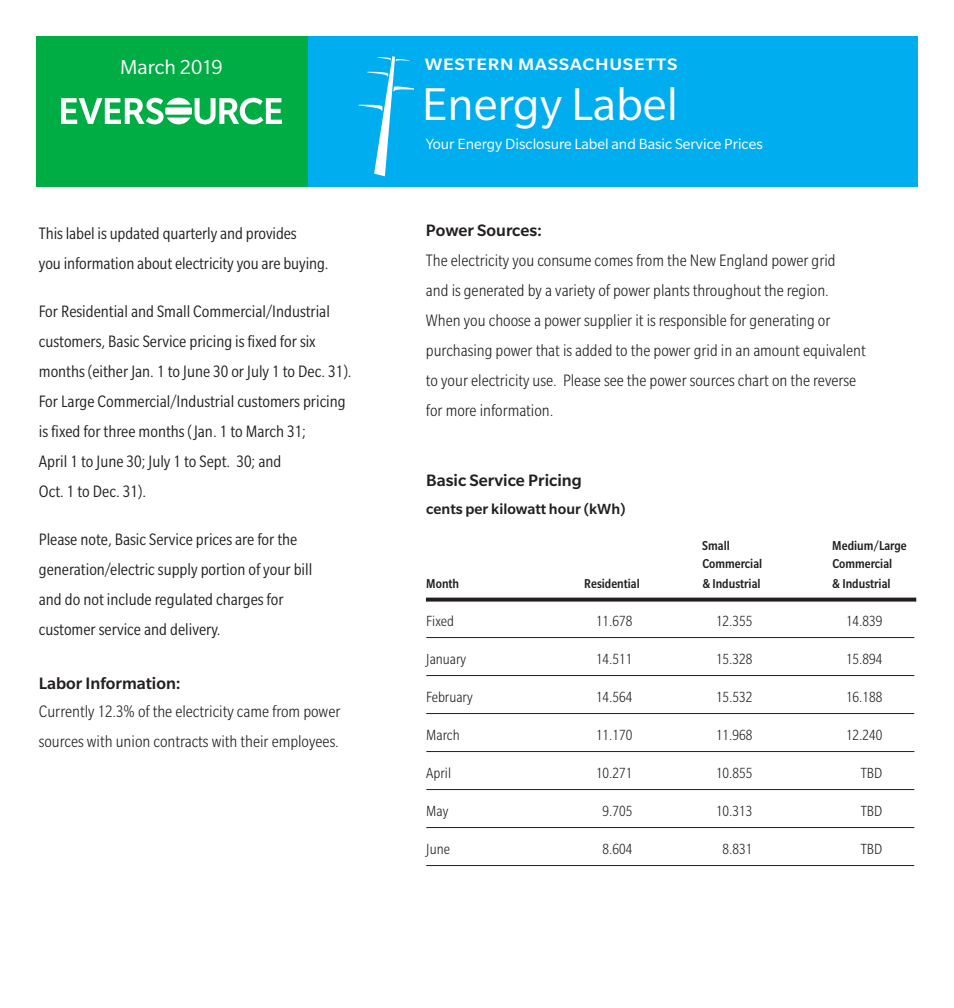
<style>
.page{position:relative;width:954px;height:1008px;background:#fff}
.page>*{position:absolute;margin:0;border:0;box-sizing:border-box;transform-origin:0 0}
.t1{font:50px "Slate Pro";color:#fff}
.t2{font:22px "Slate Pro";color:#fff}
.Body_Copy_Energy_Lab{font:condensed 18px/30px "Slate Pro";color:#231f20}
.Body_Copy_Energy_Lab-2{font:300 condensed 18px/30px "Slate Pro";color:#231f20}
.Header_Body_Copy{font:500 18px "Slate Pro";color:#231f20}
.t3{font:500 18px "Slate Pro";letter-spacing:.04em;color:#fff;scale:1.11 1}
.Body_Copy_Energy_Lab-3{font:300 condensed 16px "Slate Pro";color:#231f20}
.t4{font:16px "Slate Pro";color:#fff}
.Header_Body_Copy-2{font:500 16px "Slate Pro";color:#231f20}
.Body_Copy_Energy_Lab-4{font:500 condensed 14px "Slate Pro";color:#231f20}
</style>
<div class="page">
<div style="left:307px;top:36px;width:611px;height:150px;background:#00aeef"></div>
<div style="left:36px;top:36px;width:271px;height:150px;background:#00ad44"></div>
<svg style="left:61px;top:98px;width:221px;height:26px"></svg>
<svg style="left:359px;top:56px;width:55px;height:120px"></svg>
<hr style="left:426px;top:637px;width:488px;height:1px;background:#231f20">
<hr style="left:426px;top:675px;width:488px;height:1px;background:#231f20">
<hr style="left:426px;top:713px;width:488px;height:1px;background:#231f20">
<hr style="left:426px;top:751px;width:488px;height:1px;background:#231f20">
<hr style="left:426px;top:789px;width:488px;height:1px;background:#231f20">
<hr style="left:426px;top:827px;width:488px;height:1px;background:#231f20">
<hr style="left:426px;top:865px;width:488px;height:1px;background:#231f20">
<svg style="left:426px;top:598px;width:490px;height:4px;background:#393536"></svg>
<p class="t2" style="left:120px;top:56px;width:104px">March 2019</p>
<p class="t3" style="left:425px;top:54px;width:229px">WESTERN MASSACHUSETTS</p>
<p class="Body_Copy_Energy_Lab" style="left:39px;top:219px;width:291px">This label is updated quarterly and provides<br>you information about electricity you are buying.</p>
<p class="Body_Copy_Energy_Lab" style="left:39px;top:297px;width:314px">For Residential and Small Commercial/Industrial customers, Basic Service pricing is fixed for six months (either Jan. 1 to June 30 or July 1 to Dec. 31).<br>For Large Commercial/Industrial customers pricing is fixed for three months (Jan. 1 to March 31;<br>April 1 to June 30; July 1 to Sept. 30; and<br>Oct. 1 to Dec. 31).</p>
<p class="Body_Copy_Energy_Lab" style="left:39px;top:525px;width:275px">Please note, Basic Service prices are for the generation/electric supply portion of your bill and do not include regulated charges for customer service and delivery.</p>
<p class="Header_Body_Copy" style="left:39px;top:673px;width:144px">Labor Information:</p>
<p class="Body_Copy_Energy_Lab-2" style="left:39px;top:696px;width:303px">Currently 12.3% of the electricity came from power sources with union contracts with their employees.</p>
<p class="t1" style="left:422px;top:78px;width:258px">Energy Label</p>
<p class="t4" style="left:426px;top:136px;width:338px">Your Energy Disclosure Label and Basic Service Prices</p>
<p class="Header_Body_Copy" style="left:426px;top:221px;width:118px">Power Sources:</p>
<p class="Body_Copy_Energy_Lab-2" style="left:426px;top:246px;width:441px">The electricity you consume comes from the New England power grid<br>and is generated by a variety of power plants throughout the region.<br>When you choose a power supplier it is responsible for generating or purchasing power that is added to the power grid in an amount equivalent to your electricity use. Please see the power sources chart on the reverse for more information.</p>
<p class="Header_Body_Copy" style="left:426px;top:470px;width:157px">Basic Service Pricing</p>
<p class="Header_Body_Copy-2" style="left:426px;top:500px;width:201px">cents per kilowatt hour (kWh)</p>
<p class="Body_Copy_Energy_Lab-4" style="left:702px;top:538px;width:29px">Small</p>
<p class="Body_Copy_Energy_Lab-4" style="left:832px;top:538px;width:76px">Medium/Large</p>
<p class="Body_Copy_Energy_Lab-4" style="left:702px;top:556px;width:61px">Commercial</p>
<p class="Body_Copy_Energy_Lab-4" style="left:832px;top:556px;width:61px">Commercial</p>
<p class="Body_Copy_Energy_Lab-4" style="left:426px;top:576px;width:34px">Month</p>
<p class="Body_Copy_Energy_Lab-4" style="left:584px;top:576px;width:57px">Residential</p>
<p class="Body_Copy_Energy_Lab-4" style="left:702px;top:576px;width:60px">&amp; Industrial</p>
<p class="Body_Copy_Energy_Lab-4" style="left:832px;top:576px;width:60px">&amp; Industrial</p>
<p class="Body_Copy_Energy_Lab-3" style="left:426px;top:612px;width:29px">Fixed</p>
<p class="Body_Copy_Energy_Lab-3" style="left:596px;top:612px;width:38px">11.678</p>
<p class="Body_Copy_Energy_Lab-3" style="left:716px;top:612px;width:38px">12.355</p>
<p class="Body_Copy_Energy_Lab-3" style="left:846px;top:612px;width:38px">14.839</p>
<p class="Body_Copy_Energy_Lab-3" style="left:426px;top:650px;width:41px">January</p>
<p class="Body_Copy_Energy_Lab-3" style="left:596px;top:650px;width:38px">14.511</p>
<p class="Body_Copy_Energy_Lab-3" style="left:716px;top:650px;width:38px">15.328</p>
<p class="Body_Copy_Energy_Lab-3" style="left:846px;top:650px;width:38px">15.894</p>
<p class="Body_Copy_Energy_Lab-3" style="left:426px;top:688px;width:48px">February</p>
<p class="Body_Copy_Energy_Lab-3" style="left:596px;top:688px;width:38px">14.564</p>
<p class="Body_Copy_Energy_Lab-3" style="left:716px;top:688px;width:38px">15.532</p>
<p class="Body_Copy_Energy_Lab-3" style="left:846px;top:688px;width:38px">16.188</p>
<p class="Body_Copy_Energy_Lab-3" style="left:426px;top:726px;width:35px">March</p>
<p class="Body_Copy_Energy_Lab-3" style="left:596px;top:726px;width:38px">11.170</p>
<p class="Body_Copy_Energy_Lab-3" style="left:716px;top:726px;width:38px">11.968</p>
<p class="Body_Copy_Energy_Lab-3" style="left:846px;top:726px;width:38px">12.240</p>
<p class="Body_Copy_Energy_Lab-3" style="left:426px;top:764px;width:26px">April</p>
<p class="Body_Copy_Energy_Lab-3" style="left:596px;top:764px;width:38px">10.271</p>
<p class="Body_Copy_Energy_Lab-3" style="left:716px;top:764px;width:38px">10.855</p>
<p class="Body_Copy_Energy_Lab-3" style="left:861px;top:764px;width:23px">TBD</p>
<p class="Body_Copy_Energy_Lab-3" style="left:426px;top:802px;width:24px">May</p>
<p class="Body_Copy_Energy_Lab-3" style="left:603px;top:802px;width:31px">9.705</p>
<p class="Body_Copy_Energy_Lab-3" style="left:716px;top:802px;width:38px">10.313</p>
<p class="Body_Copy_Energy_Lab-3" style="left:861px;top:802px;width:23px">TBD</p>
<p class="Body_Copy_Energy_Lab-3" style="left:426px;top:840px;width:25px">June</p>
<p class="Body_Copy_Energy_Lab-3" style="left:603px;top:840px;width:31px">8.604</p>
<p class="Body_Copy_Energy_Lab-3" style="left:723px;top:840px;width:31px">8.831</p>
<p class="Body_Copy_Energy_Lab-3" style="left:861px;top:840px;width:23px">TBD</p>
</div>
